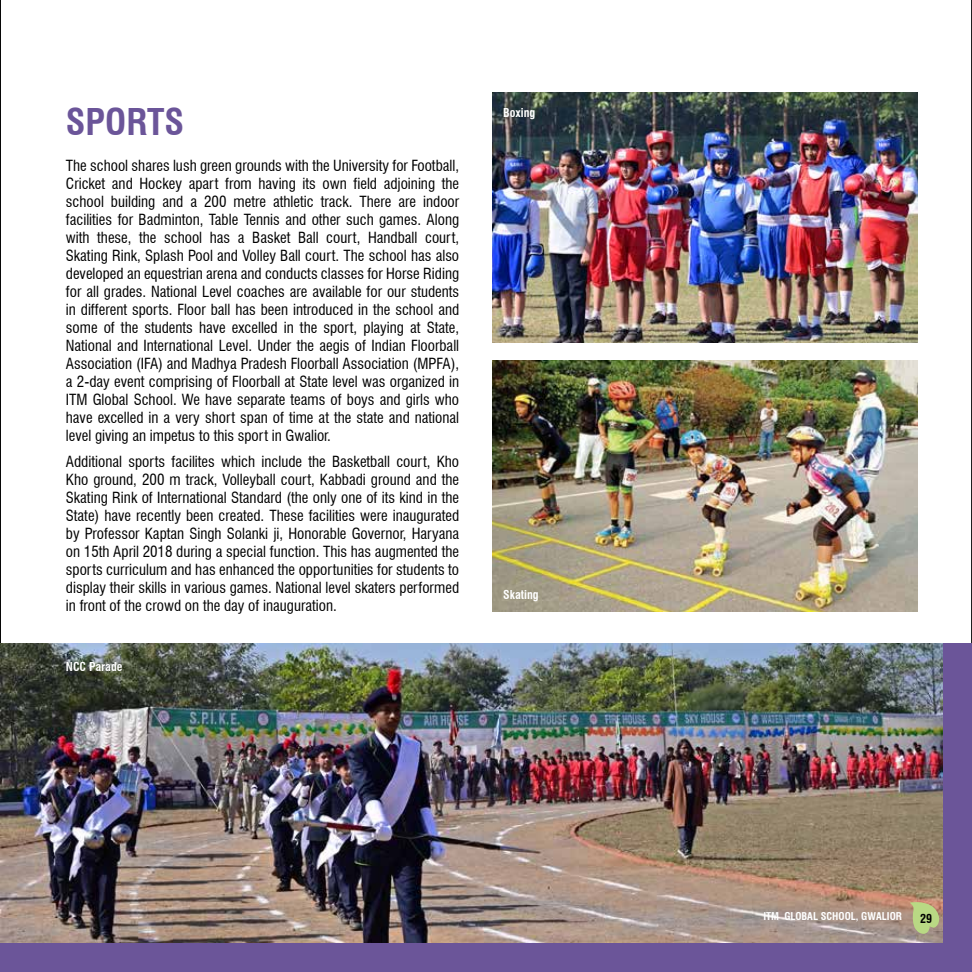
<style>
.page{position:relative;width:972px;height:972px;background:#fff}
.page>*{position:absolute;margin:0;border:0;box-sizing:border-box;transform-origin:0 0}
.t1{font:700 condensed 36px "Swiss 721 BT";color:#6b5599}
.t2{font:condensed 15px/18px "Swiss 721 BT";color:#000;text-align:justify}
.t3{font:700 condensed 12px "Swiss 721 BT";color:#fff}
.t4{font:700 condensed 12px "Swiss 721 BT";color:#000}
.t5{font:700 condensed 10.5px "Swiss 721 BT";color:#fff}
</style>
<div class="page">
<img style="left:492px;top:92px;width:426px;height:251px">
<img style="left:492px;top:361px;width:426px;height:250px">
<div style="left:0;top:644px;width:972px;height:328px;background:#6b5599"></div>
<img style="left:0;top:644px;width:942px;height:298px">
<svg style="left:910px;top:901px;width:31px;height:35px"></svg>
<h1 class="t1" style="left:66px;top:101px;width:120px">SPORTS</h1>
<p class="t3" style="left:503px;top:106px;width:34px">Boxing</p>
<p class="t2" style="left:66px;top:156px;width:395px">The school shares lush green grounds with the University for Football, Cricket and Hockey apart from having its own field adjoining the school building and a 200 metre athletic track. There are indoor facilities for Badminton, Table Tennis and other such games. Along with these, the school has a Basket Ball court, Handball court, Skating Rink, Splash Pool and Volley Ball court. The school has also developed an equestrian arena and conducts classes for Horse Riding for all grades. National Level coaches are available for our students in different sports. Floor ball has been introduced in the school and some of the students have excelled in the sport, playing at State, National and International Level. Under the aegis of Indian Floorball Association (IFA) and Madhya Pradesh Floorball Association (MPFA), a 2-day event comprising of Floorball at State level was organized in ITM Global School. We have separate teams of boys and girls who have excelled in a very short span of time at the state and national level giving an impetus to this sport in Gwalior.</p>
<p class="t2" style="left:66px;top:453px;width:395px">Additional sports facilites which include the Basketball court, Kho Kho ground, 200 m track, Volleyball court, Kabbadi ground and the Skating Rink of International Standard (the only one of its kind in the State) have recently been created. These facilities were inaugurated by Professor Kaptan Singh Solanki ji, Honorable Governor, Haryana on 15th April 2018 during a special function. This has augmented the sports curriculum and has enhanced the opportunities for students to display their skills in various games. National level skaters performed in front of the crowd on the day of inauguration.</p>
<p class="t3" style="left:66px;top:659px;width:58px">NCC Parade</p>
<p class="t3" style="left:503px;top:587px;width:37px">Skating</p>
<p class="t5" style="left:763px;top:910px;width:140px">ITM GLOBAL SCHOOL, GWALIOR</p>
<p class="t4" style="left:920px;top:911px;width:13px">29</p>
</div>
